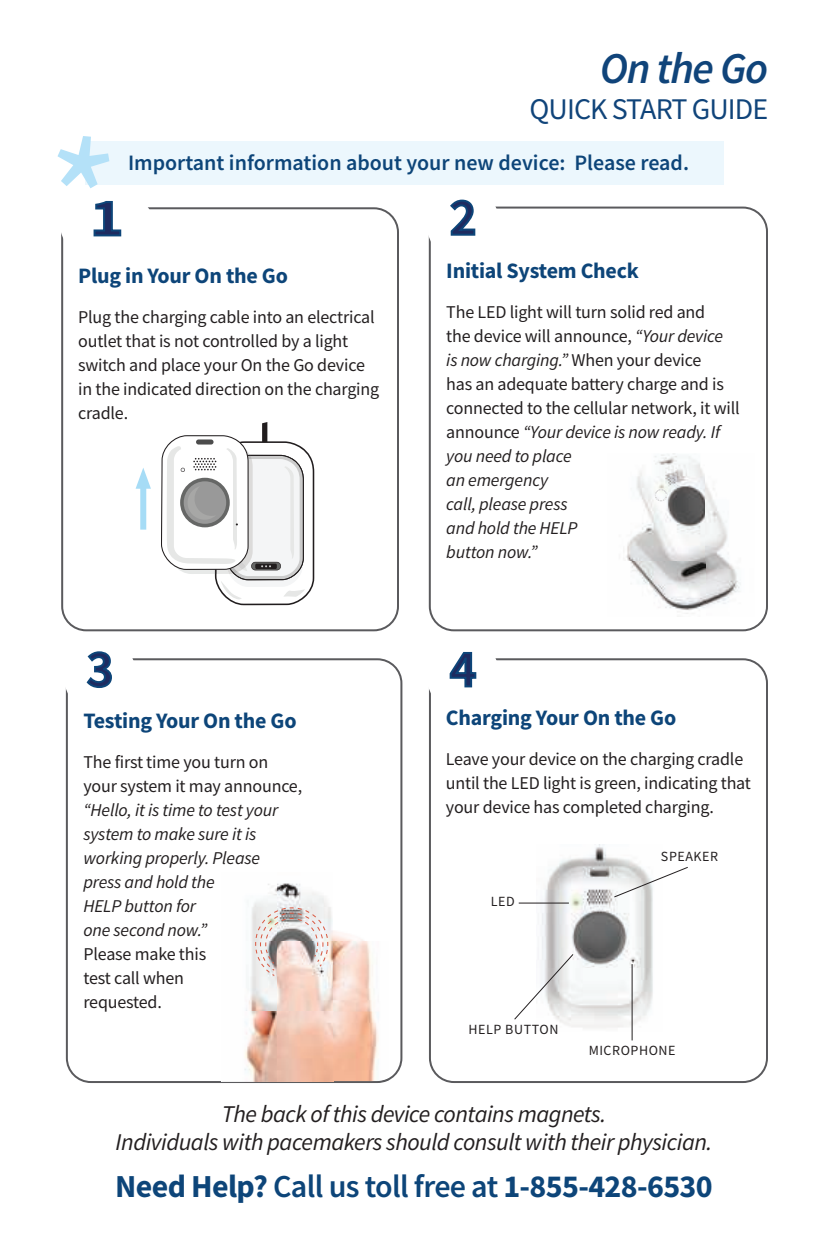
<style>
.page{position:relative;width:828px;height:1260px;background:#fff}
.page>*{position:absolute;margin:0;border:0;box-sizing:border-box;transform-origin:0 0}
.t1{font:italic 180px "Source Sans Pro";color:#b4e1f8}
.t2{font:italic 600 44px "Source Sans Pro";letter-spacing:-.03em;color:#10447a}
.t3{font:700 32px "Source Sans Pro";letter-spacing:-.02em;color:#0d4579}
.t4{font:30px "Source Sans Pro";letter-spacing:-.03em;color:#10447a}
.t5{font:italic 24px/28px "Source Sans Pro";letter-spacing:-.02em;color:#231f20;text-align:center}
.t6{font:700 22px "Source Sans Pro";letter-spacing:-.01em;color:#0d4579}
.t7{font:600 22px "Source Sans Pro";color:#0d4579}
.t8{font:18px/24px "Source Sans Pro";letter-spacing:-.01em;color:#231f20}
.t9{font:italic 18px/24px "Source Sans Pro";letter-spacing:-.01em;color:#231f20}
.t10{font:14px "Source Sans Pro";letter-spacing:.04em;color:#231f20}
.s1{font-style:italic}
.s2{font-weight:600}
</style>
<div class="page">
<div style="left:429px;top:207px;width:339px;height:424px;border:2px solid #5a5a5d;border-radius:24px"></div>
<div style="left:427px;top:187px;width:73px;height:74px;background:#fff;border-radius:50%"></div>
<svg style="left:450px;top:199px;width:26px;height:37px"></svg>
<div style="left:429px;top:658px;width:339px;height:425px;border:2px solid #5a5a5d;border-radius:24px"></div>
<div style="left:427px;top:639px;width:73px;height:73px;background:#fff;border-radius:50%"></div>
<svg style="left:449px;top:651px;width:28px;height:37px"></svg>
<img style="left:537px;top:844px;width:116px;height:187px">
<hr style="left:519px;top:903px;width:50px;height:1px;background:#231f20">
<svg style="left:613px;top:866px;width:75px;height:32px"></svg>
<svg style="left:514px;top:953px;width:60px;height:68px"></svg>
<hr style="left:632px;top:964px;width:1px;height:76px;background:#231f20">
<div style="left:61px;top:207px;width:338px;height:424px;border:2px solid #5a5a5d;border-radius:24px"></div>
<div style="left:60px;top:188px;width:94px;height:73px;background:#fff;border-radius:50%"></div>
<svg style="left:93px;top:201px;width:29px;height:36px"></svg>
<svg style="left:161px;top:422px;width:153px;height:183px"></svg>
<div style="left:140px;top:481px;width:6px;height:49px;background:#a6dcf6"></div>
<svg style="left:136px;top:468px;width:15px;height:21px"></svg>
<svg style="left:66px;top:658px;width:336px;height:425px"></svg>
<div style="left:63px;top:639px;width:74px;height:73px;background:#fff;border-radius:50%"></div>
<svg style="left:86px;top:651px;width:26px;height:37px"></svg>
<img style="left:222px;top:872px;width:167px;height:206px">
<img style="left:222px;top:1078px;width:167px;height:3px">
<img style="left:626px;top:453px;width:115px;height:161px">
<svg style="left:655px;top:489px;width:12px;height:12px"></svg>
<svg style="left:255px;top:907px;width:74px;height:70px;background:#d7ccc9"></svg>
<div style="left:85px;top:141px;width:638px;height:44px;background:#ecf7fd"></div>
<h1 class="t1" style="left:35px;top:134px;width:74px">*</h1>
<h2 class="t2" style="left:600px;top:42px;width:170px">On the Go</h2>
<h3 class="t4" style="left:530px;top:97px;width:240px">QUICK START GUIDE</h3>
<p class="t7" style="left:128px;top:154px;width:563px">Important information about your new device: Please read.</p>
<p class="t6" style="left:78px;top:267px;width:211px">Plug in Your On the Go</p>
<p class="t8" style="left:78px;top:307px;width:303px">Plug the charging cable into an electrical outlet that is not controlled by a light switch and place your On the Go device in the indicated direction on the charging cradle.</p>
<p class="t6" style="left:83px;top:712px;width:215px">Testing Your On the Go</p>
<p class="t8" style="left:83px;top:751px;width:220px">The first time you turn on your system it may announce,</p>
<p class="t9" style="left:83px;top:799px;width:196px">“Hello, it is time to test your system to make sure it is working properly. Please press and hold the<br>HELP button for<br>one second now.”</p>
<p class="t8" style="left:83px;top:943px;width:124px">Please make this test call when requested.</p>
<p class="t6" style="left:446px;top:262px;width:194px">Initial System Check</p>
<p class="t8" style="left:446px;top:302px;width:295px">The LED light will turn solid red and<br>the device will announce, <span class="s1">“Your device<br>is now charging.”</span> When your device<br>has an adequate battery charge and is connected to the cellular network, it will announce <span class="s1">“Your device is now ready. If you need to place<br>an emergency<br>call, please press<br>and hold the HELP<br>button now.”</span></p>
<p class="t6" style="left:446px;top:709px;width:232px">Charging Your On the Go</p>
<p class="t8" style="left:446px;top:748px;width:307px">Leave your device on the charging cradle until the LED light is green, indicating that your device has completed charging.</p>
<p class="t10" style="left:491px;top:896px;width:25px">LED</p>
<p class="t10" style="left:661px;top:851px;width:59px">SPEAKER</p>
<p class="t10" style="left:468px;top:1024px;width:91px">HELP BUTTON</p>
<p class="t10" style="left:589px;top:1045px;width:88px">MICROPHONE</p>
<h3 class="t5" style="left:116px;top:1102px;width:598px">The back of this device contains magnets.<br>Individuals with pacemakers should consult with their physician.</h3>
<h3 class="t3" style="left:115px;top:1174px;width:599px">Need Help? <span class="s2">Call us toll free at</span> 1-855-428-6530</h3>
</div>
